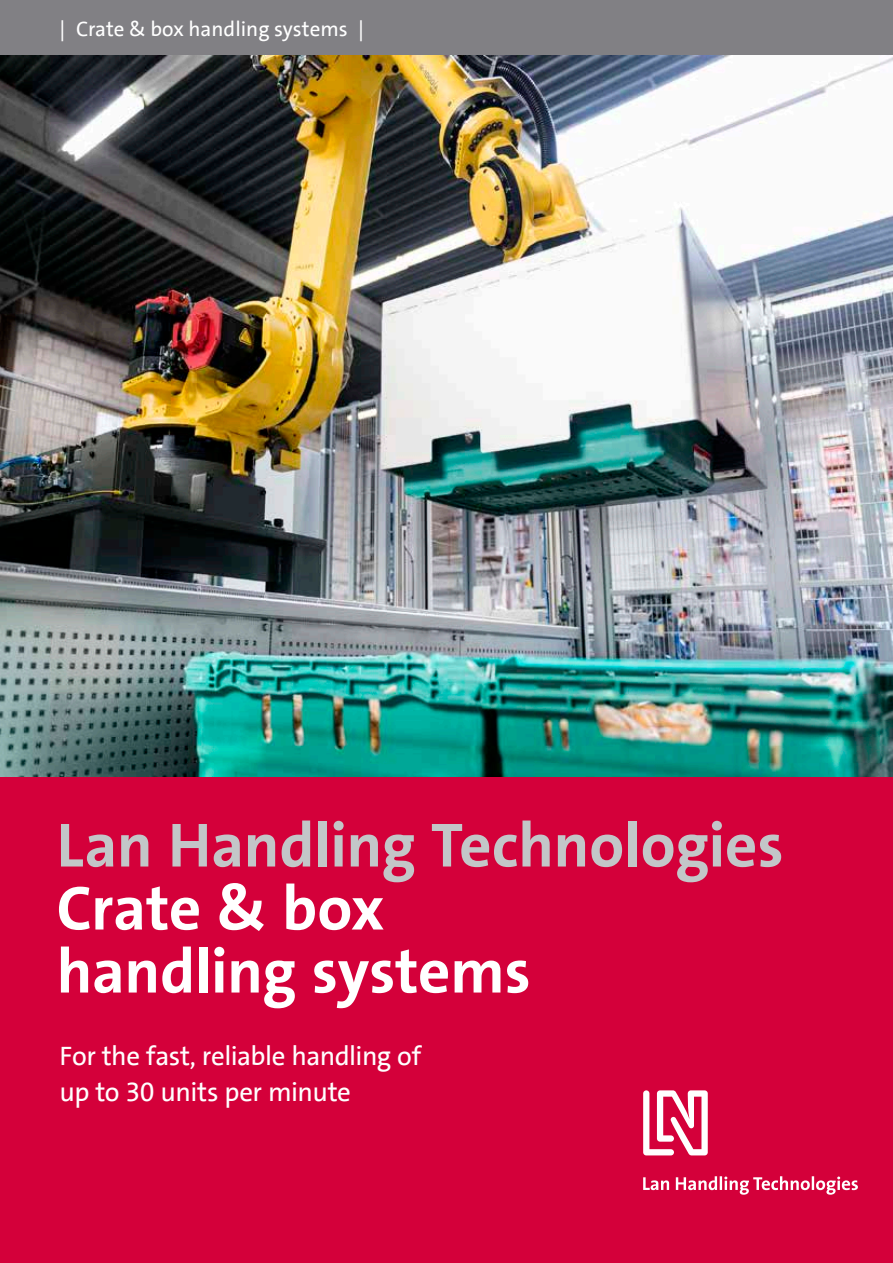
<style>
.page{position:relative;width:893px;height:1263px;background:#fff}
.page>*{position:absolute;margin:0;border:0;box-sizing:border-box;transform-origin:0 0}
.t1{font:700 63px/63px "The Sans LT";letter-spacing:-.01em;color:#fff}
.t2{font:700 63px "The Sans LT";letter-spacing:-.005em;color:#c3c6c8}
.t3{font:27px/36px "The Sans LT";letter-spacing:-.015em;color:#fff}
.t4{font:21px "The Sans LT";color:#fff}
</style>
<div class="page">
<div style="left:0;top:0;width:893px;height:55px;background:#818084"></div>
<div style="left:0;top:776px;width:893px;height:487px;background:#d4003a"></div>
<svg style="left:643px;top:1090px;width:215px;height:105px"></svg>
<img style="left:0;top:55px;width:893px;height:721px">
<p class="t4" style="left:60px;top:15px;width:306px">| Crate &amp; box handling systems |</p>
<h1 class="t2" style="left:57px;top:805px;width:729px">Lan Handling Technologies</h1>
<h1 class="t1" style="left:57px;top:877px;width:476px">Crate &amp; box handling systems</h1>
<p class="t3" style="left:60px;top:1037px;width:363px">For the fast, reliable handling of up to 30 units per minute</p>
</div>
